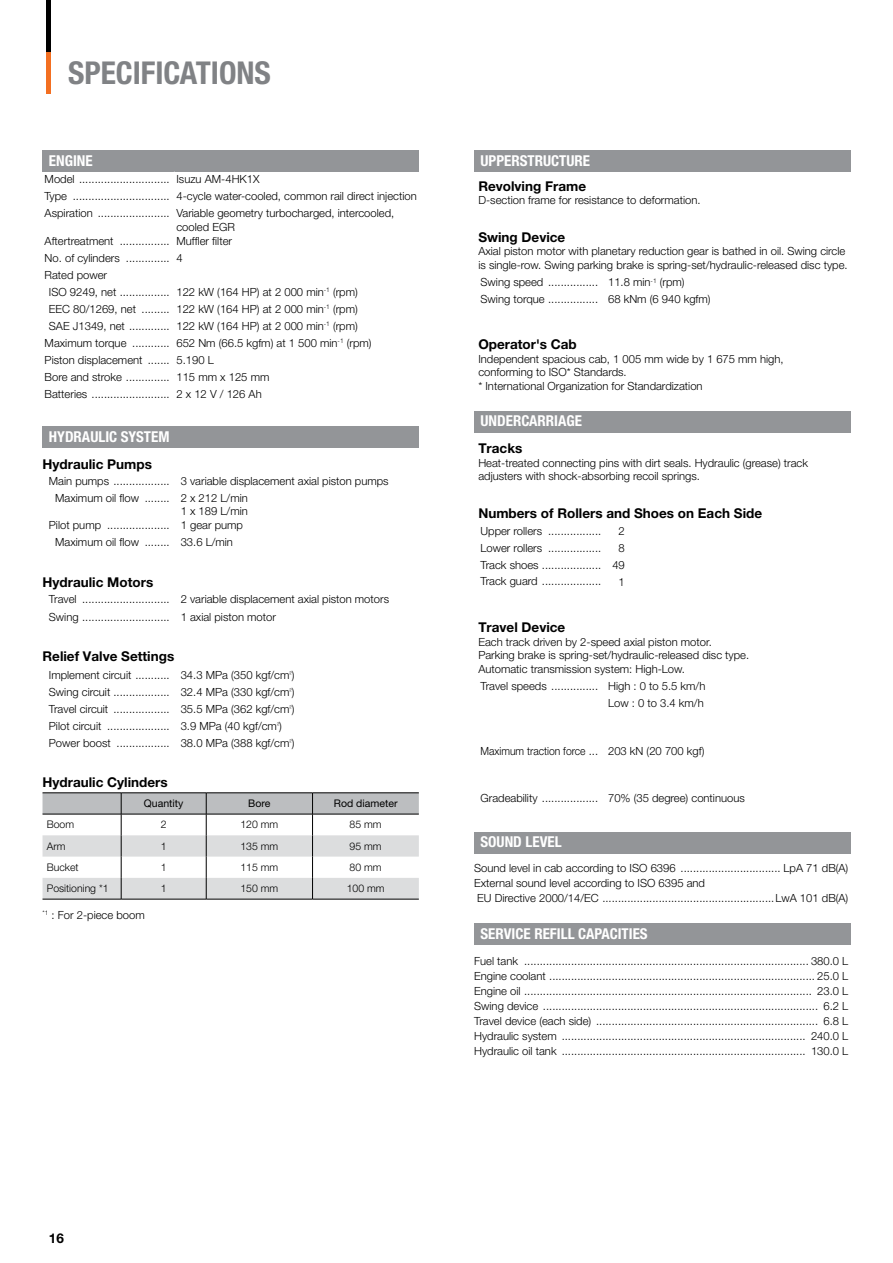
<style>
.page{position:relative;width:893px;height:1263px;background:#fff}
.page>*{position:absolute;margin:0;border:0;box-sizing:border-box;transform-origin:0 0}
.t1{font:700 condensed 31.5px "Helvetica Neue LT Pro";color:#808285}
.t2{font:700 condensed 15px "Helvetica Neue LT Pro";color:#fff}
.t3{font:700 13.5px "Helvetica Neue LT Pro";color:#000}
.t4{font:300 11.25px/17px "Helvetica Neue LT Pro";color:#000}
.t5{font:300 11.25px "Helvetica Neue LT Pro";color:#000;scale:.92 1}
.t6{font:300 10.5px "Helvetica Neue LT Pro";color:#000}
.t7{font:10.5px "Helvetica Neue LT Pro";color:#000}
</style>
<div class="page">
<hr style="left:47px;top:51px;width:4px;height:43px;background:#f36f21">
<hr style="left:47px;top:0;width:4px;height:51px;background:#000">
<div style="left:43px;top:150px;width:376px;height:22px;background:#939598"></div>
<div style="left:43px;top:426px;width:376px;height:21px;background:#939598"></div>
<div style="left:474px;top:150px;width:376px;height:22px;background:#939598"></div>
<div style="left:474px;top:411px;width:376px;height:21px;background:#939598"></div>
<div style="left:474px;top:832px;width:376px;height:21px;background:#939598"></div>
<div style="left:474px;top:923px;width:376px;height:21px;background:#939598"></div>
<hr style="left:43px;top:792px;width:78px;height:1px;background:#000">
<hr style="left:121px;top:792px;width:85px;height:1px;background:#000">
<hr style="left:43px;top:899px;width:78px;height:1px;background:#000">
<hr style="left:121px;top:899px;width:85px;height:1px;background:#000">
<hr style="left:206px;top:899px;width:107px;height:1px;background:#000">
<hr style="left:313px;top:899px;width:106px;height:1px;background:#000">
<hr style="left:206px;top:792px;width:107px;height:1px;background:#000">
<hr style="left:313px;top:792px;width:106px;height:1px;background:#000">
<svg style="left:43px;top:793px;width:376px;height:106px"></svg>
<h1 class="t1" style="left:68px;top:54px;width:204px">SPECIFICATIONS</h1>
<h2 class="t2" style="left:49px;top:152px;width:45px">ENGINE</h2>
<p class="t4" style="left:45px;top:171px;width:374px">Model ............................. Isuzu AM-4HK1X<br>Type ............................... 4-cycle water-cooled, common rail direct injection<br>Aspiration ....................... Variable geometry turbocharged, intercooled,</p>
<p class="t4" style="left:45px;top:220px;width:192px;line-height:14px;text-align:right">cooled EGR<br>Aftertreatment ................ Muffler filter</p>
<p class="t4" style="left:45px;top:249px;width:140px">No. of cylinders .............. 4</p>
<p class="t4" style="left:45px;top:266px;width:64px">Rated power</p>
<p class="t4" style="left:49px;top:283px;width:310px">ISO 9249, net ................ 122 kW (164 HP) at 2 000 min<sup>-1</sup> (rpm)</p>
<p class="t4" style="left:49px;top:300px;width:310px">EEC 80/1269, net ......... 122 kW (164 HP) at 2 000 min<sup>-1</sup> (rpm)</p>
<p class="t4" style="left:49px;top:317px;width:310px">SAE J1349, net ............. 122 kW (164 HP) at 2 000 min<sup>-1</sup> (rpm)</p>
<p class="t4" style="left:45px;top:334px;width:328px">Maximum torque ............ 652 Nm (66.5 kgfm) at 1 500 min<sup>-1</sup> (rpm)</p>
<p class="t4" style="left:45px;top:351px;width:171px">Piston displacement ....... 5.190 L</p>
<p class="t4" style="left:45px;top:368px;width:226px">Bore and stroke .............. 115 mm x 125 mm</p>
<p class="t4" style="left:45px;top:385px;width:219px">Batteries ......................... 2 x 12 V / 126 Ah</p>
<h2 class="t2" style="left:49px;top:427px;width:122px">HYDRAULIC SYSTEM</h2>
<p class="t3" style="left:43px;top:455px;width:111px">Hydraulic Pumps</p>
<p class="t4" style="left:55px;top:472px;width:335px;text-indent:-6px">Main pumps .................. 3 variable displacement axial piston pumps<br>Maximum oil flow ........ 2 x 212 L/min</p>
<p class="t4" style="left:49px;top:504px;width:200px;line-height:14px;text-indent:132px">1 x 189 L/min<br>Pilot pump .................... 1 gear pump</p>
<p class="t4" style="left:55px;top:534px;width:179px">Maximum oil flow ........ 33.6 L/min</p>
<p class="t3" style="left:43px;top:574px;width:112px">Hydraulic Motors</p>
<p class="t4" style="left:49px;top:591px;width:342px">Travel ............................ 2 variable displacement axial piston motors<br>Swing ............................ 1 axial piston motor</p>
<p class="t3" style="left:43px;top:648px;width:133px">Relief Valve Settings</p>
<p class="t4" style="left:49px;top:666px;width:247px">Implement circuit ........... 34.3 MPa (350 kgf/cm<sup>²</sup>)<br>Swing circuit .................. 32.4 MPa (330 kgf/cm<sup>²</sup>)<br>Travel circuit .................. 35.5 MPa (362 kgf/cm<sup>²</sup>)<br>Pilot circuit .................... 3.9 MPa (40 kgf/cm<sup>²</sup>)<br>Power boost ................. 38.0 MPa (388 kgf/cm<sup>²</sup>)</p>
<p class="t3" style="left:43px;top:773px;width:127px">Hydraulic Cylinders</p>
<p class="t7" style="left:144px;top:797px;width:41px">Quantity</p>
<p class="t7" style="left:248px;top:797px;width:24px">Bore</p>
<p class="t7" style="left:334px;top:797px;width:65px">Rod diameter</p>
<p class="t6" style="left:47px;top:818px;width:29px">Boom</p>
<p class="t6" style="left:161px;top:818px;width:7px">2</p>
<p class="t6" style="left:240px;top:818px;width:39px">120 mm</p>
<p class="t6" style="left:350px;top:818px;width:34px">85 mm</p>
<p class="t6" style="left:47px;top:839px;width:20px">Arm</p>
<p class="t6" style="left:161px;top:839px;width:7px">1</p>
<p class="t6" style="left:240px;top:839px;width:39px">135 mm</p>
<p class="t6" style="left:350px;top:839px;width:34px">95 mm</p>
<p class="t6" style="left:47px;top:861px;width:33px">Bucket</p>
<p class="t6" style="left:161px;top:861px;width:7px">1</p>
<p class="t6" style="left:240px;top:861px;width:39px">115 mm</p>
<p class="t6" style="left:350px;top:861px;width:34px">80 mm</p>
<p class="t6" style="left:47px;top:882px;width:63px">Positioning *1</p>
<p class="t6" style="left:161px;top:882px;width:7px">1</p>
<p class="t6" style="left:240px;top:882px;width:39px">150 mm</p>
<p class="t6" style="left:347px;top:882px;width:39px">100 mm</p>
<p class="t4" style="left:43px;top:906px;width:104px"><sup>*1</sup> : For 2-piece boom</p>
<h2 class="t2" style="left:480px;top:151px;width:111px">UPPERSTRUCTURE</h2>
<p class="t3" style="left:478px;top:177px;width:109px">Revolving Frame</p>
<p class="t4" style="left:478px;top:191px;width:224px">D-section frame for resistance to deformation.</p>
<p class="t3" style="left:478px;top:229px;width:88px">Swing Device</p>
<p class="t4" style="left:478px;top:244px;width:371px;line-height:13.5px">Axial piston motor with planetary reduction gear is bathed in oil. Swing circle is single-row. Swing parking brake is spring-set/hydraulic-released disc type.</p>
<p class="t4" style="left:480px;top:274px;width:232px">Swing speed ................ 11.8 min<sup>-1</sup> (rpm)<br>Swing torque ................ 68 kNm (6 940 kgfm)</p>
<p class="t3" style="left:478px;top:336px;width:100px">Operator's Cab</p>
<p class="t4" style="left:478px;top:352px;width:307px;line-height:13.5px">Independent spacious cab, 1 005 mm wide by 1 675 mm high, conforming to ISO* Standards.<br>* International Organization for Standardization</p>
<h2 class="t2" style="left:480px;top:412px;width:103px">UNDERCARRIAGE</h2>
<p class="t3" style="left:478px;top:440px;width:45px">Tracks</p>
<p class="t4" style="left:478px;top:455px;width:331px;line-height:13.5px">Heat-treated connecting pins with dirt seals. Hydraulic (grease) track adjusters with shock-absorbing recoil springs.</p>
<p class="t3" style="left:478px;top:505px;width:285px">Numbers of Rollers and Shoes on Each Side</p>
<p class="t4" style="left:480px;top:523px;width:122px">Upper rollers .................</p>
<p class="t4" style="left:619px;top:523px;width:8px">2</p>
<p class="t4" style="left:480px;top:539px;width:122px">Lower rollers .................</p>
<p class="t4" style="left:480px;top:539px;width:146px;text-align:right">8<br>Track shoes ................... 49</p>
<p class="t4" style="left:480px;top:572px;width:122px">Track guard ...................</p>
<p class="t4" style="left:619px;top:573px;width:8px">1</p>
<p class="t3" style="left:478px;top:619px;width:89px">Travel Device</p>
<p class="t4" style="left:478px;top:635px;width:272px;line-height:13.5px">Each track driven by 2-speed axial piston motor.<br>Parking brake is spring-set/hydraulic-released disc type.<br>Automatic transmission system: High-Low.</p>
<p class="t4" style="left:480px;top:678px;width:226px;text-align:right">Travel speeds ............... High : 0 to 5.5 km/h<br>Low : 0 to 3.4 km/h</p>
<p class="t5" style="left:480px;top:744px;width:245px">Maximum traction force ... 203 kN (20 700 kgf)</p>
<p class="t4" style="left:480px;top:789px;width:266px">Gradeability .................. 70% (35 degree) continuous</p>
<h2 class="t2" style="left:480px;top:832px;width:83px">SOUND LEVEL</h2>
<p class="t4" style="left:474px;top:861px;width:376px;line-height:15px">Sound level in cab according to ISO 6396 ................................ LpA 71 dB(A)<br>External sound level according to ISO 6395 and<br>EU Directive 2000/14/EC .......................................................LwA 101 dB(A)</p>
<h2 class="t2" style="left:480px;top:925px;width:169px">SERVICE REFILL CAPACITIES</h2>
<p class="t4" style="left:474px;top:953px;width:376px;line-height:15px;text-align:justify">Fuel tank ........................................................................................... 380.0 L Engine coolant ..................................................................................... 25.0 L Engine oil ............................................................................................ 23.0 L Swing device ........................................................................................ 6.2 L Travel device (each side) ....................................................................... 6.8 L Hydraulic system .............................................................................. 240.0 L Hydraulic oil tank .............................................................................. 130.0 L</p>
<p class="t3" style="left:49px;top:1230px;width:17px">16</p>
</div>
